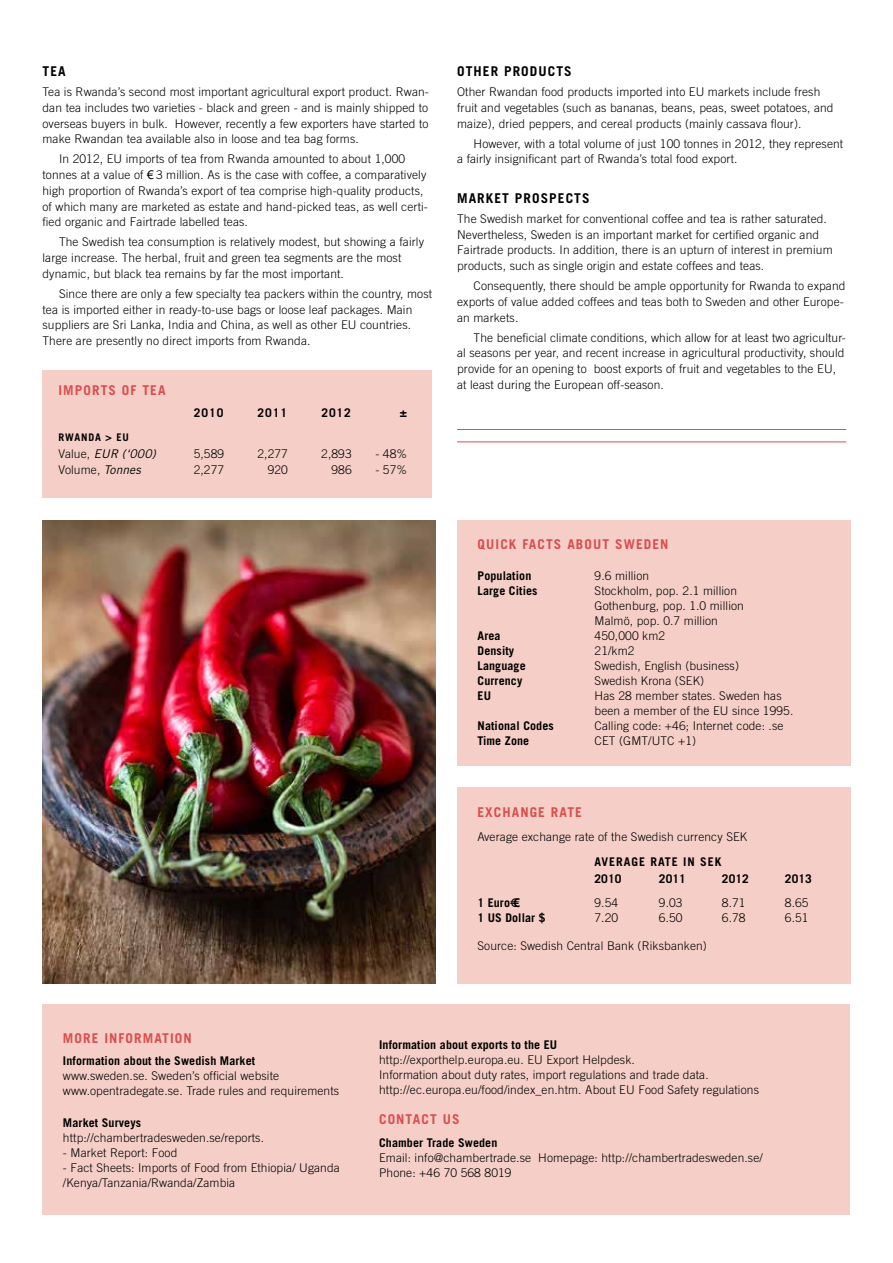
<style>
.page{position:relative;width:893px;height:1263px;background:#fff}
.page>*{position:absolute;margin:0;border:0;box-sizing:border-box;transform-origin:0 0}
.t1{font:700 13.5px "Trade Gothic";letter-spacing:.08em;color:#da4e4e}
.t2{font:700 13.5px "Trade Gothic";letter-spacing:.08em;color:#000}
.t3{font:300 12px/15.8px "Trade Gothic";letter-spacing:.01em;color:#000}
.t4{font:700 12px "Trade Gothic";letter-spacing:.01em;color:#000}
.t5{font:700 12px/16.5px "Trade Gothic";letter-spacing:.08em;color:#000}
.t6{font:italic 12px "Trade Gothic";letter-spacing:.01em;color:#000}
.t7{font:700 10.5px "Trade Gothic";color:#000}
.s1{font-family:"Arial";font-weight:400}
.s2{font-weight:300;font-style:normal}
.s3{font-weight:400;font-style:italic}
.s4{font-family:"Arial"}
</style>
<div class="page">
<div style="left:457px;top:521px;width:393px;height:245px;background:#f5cfc7"></div>
<div style="left:457px;top:787px;width:393px;height:196px;background:#f5cfc7"></div>
<div style="left:43px;top:1005px;width:807px;height:210px;background:#f5cfc7"></div>
<hr style="left:457px;top:429px;width:389px;height:1px;background:#da4e4e">
<hr style="left:457px;top:441px;width:389px;height:1px;background:#da4e4e">
<img style="left:43px;top:521px;width:393px;height:462px">
<div style="left:43px;top:370px;width:389px;height:127px;background:#f5cfc7"></div>
<p class="t2" style="left:43px;top:63px;width:25px">TE A</p>
<p class="t3" style="left:43px;top:84px;width:388px;text-align:justify">Tea is Rwanda’s second most important agricultural export product. Rwan&shy;dan tea includes two varieties - black and green - and is mainly shipped to overseas buyers in bulk. However, recently a few exporters have started to make Rwandan tea available also in loose and tea bag forms.</p>
<p class="t3" style="left:43px;top:151px;width:387px;text-indent:16px">In 2012, EU imports of tea from Rwanda amounted to about 1,000 tonnes at a value of <span class="s1">€</span> 3 million. As is the case with coffee, a comparatively high proportion of Rwanda’s export of tea comprise high-quality products, of which many are marketed as estate and hand-picked teas, as well certi&shy;fied organic and Fairtrade labelled teas.</p>
<p class="t3" style="left:43px;top:234px;width:383px;text-indent:16px">The Swedish tea consumption is relatively modest, but showing a fairly large increase. The herbal, fruit and green tea segments are the most dynamic, but black tea remains by far the most important.</p>
<p class="t3" style="left:43px;top:286px;width:391px;text-indent:16px">Since there are only a few specialty tea packers within the country, most tea is imported either in ready-to-use bags or loose leaf packages. Main suppliers are Sri Lanka, India and China, as well as other EU countries.<br>There are presently no direct imports from Rwanda.</p>
<p class="t1" style="left:58px;top:382px;width:9px">IMPORT</p>
<p class="t1" style="left:108px;top:382px;width:59px">S OF TEA</p>
<p class="t4" style="left:194px;top:405px;width:31px">2010</p>
<p class="t4" style="left:258px;top:405px;width:31px">2011</p>
<p class="t4" style="left:321px;top:405px;width:31px">2012</p>
<p class="t4" style="left:400px;top:405px;width:9px">±</p>
<p class="t7" style="left:58px;top:431px;width:72px">RWANDA &gt; EU</p>
<p class="t6" style="left:58px;top:446px;width:99px"><span class="s2">Value,</span> EUR (‘000)</p>
<p class="t3" style="left:194px;top:445px;width:32px">5,589</p>
<p class="t3" style="left:257px;top:445px;width:32px">2,277</p>
<p class="t3" style="left:321px;top:445px;width:32px">2,893</p>
<p class="t3" style="left:375px;top:445px;width:33px">- 48%</p>
<p class="t3" style="left:58px;top:462px;width:84px">Volume, <span class="s3">Tonnes</span></p>
<p class="t3" style="left:194px;top:462px;width:32px">2,277</p>
<p class="t3" style="left:268px;top:462px;width:22px">920</p>
<p class="t3" style="left:332px;top:462px;width:22px">986</p>
<p class="t3" style="left:375px;top:462px;width:33px">- 57%</p>
<p class="t2" style="left:457px;top:63px;width:10px">OTHER</p>
<p class="t2" style="left:504px;top:63px;width:9px">PROD</p>
<p class="t2" style="left:538px;top:63px;width:35px">UCTS</p>
<p class="t3" style="left:457px;top:84px;width:378px">Other Rwandan food products imported into EU markets include fresh fruit and vegetables (such as bananas, beans, peas, sweet potatoes, and maize), dried peppers, and cereal products (mainly cassava flour).</p>
<p class="t3" style="left:457px;top:135px;width:388px;text-indent:16px">However, with a total volume of just 100 tonnes in 2012, they represent a fairly insignificant part of Rwanda’s total food export.</p>
<p class="t2" style="left:457px;top:190px;width:29px">MARKET</p>
<p class="t2" style="left:515px;top:190px;width:9px">PRO</p>
<p class="t2" style="left:541px;top:190px;width:50px">SPECTS</p>
<p class="t3" style="left:457px;top:211px;width:377px">The Swedish market for conventional coffee and tea is rather saturated.<br>Nevertheless, Sweden is an important market for certified organic and Fairtrade products. In addition, there is an upturn of interest in premium products, such as single origin and estate coffees and teas.</p>
<p class="t3" style="left:457px;top:278px;width:390px;text-indent:16px">Consequently, there should be ample opportunity for Rwanda to expand exports of value added coffees and teas both to Sweden and other Europe&shy;an markets.</p>
<p class="t3" style="left:457px;top:329px;width:390px;text-indent:16px">The beneficial climate conditions, which allow for at least two agricultur&shy;al seasons per year, and recent increase in agricultural productivity, should provide for an opening to boost exports of fruit and vegetables to the EU, at least during the European off-season.</p>
<p class="t1" style="left:478px;top:536px;width:191px">Quick Facts about Sweden</p>
<p class="t4" style="left:478px;top:569px;width:55px">Population</p>
<p class="t3" style="left:595px;top:568px;width:56px">9.6 million</p>
<p class="t4" style="left:478px;top:584px;width:61px">Large Cities</p>
<p class="t3" style="left:595px;top:583px;width:151px;line-height:15px">Stockholm, pop. 2.1 million<br>Gothenburg, pop. 1.0 million<br>Malmö, pop. 0.7 million</p>
<p class="t4" style="left:478px;top:629px;width:25px">Area</p>
<p class="t3" style="left:595px;top:628px;width:72px">450,000 km2</p>
<p class="t4" style="left:478px;top:644px;width:38px">Density</p>
<p class="t3" style="left:595px;top:643px;width:41px">21/km2</p>
<p class="t4" style="left:478px;top:659px;width:50px">Language</p>
<p class="t3" style="left:595px;top:658px;width:146px">Swedish, English (business)</p>
<p class="t4" style="left:478px;top:674px;width:46px">Currency</p>
<p class="t3" style="left:595px;top:673px;width:111px">Swedish Krona (SEK)</p>
<p class="t4" style="left:478px;top:689px;width:15px">EU</p>
<p class="t3" style="left:595px;top:688px;width:200px;line-height:15px">Has 28 member states. Sweden has been a member of the EU since 1995.</p>
<p class="t4" style="left:478px;top:719px;width:78px">National Codes</p>
<p class="t3" style="left:595px;top:718px;width:190px">Calling code: +46; Internet code: .se</p>
<p class="t4" style="left:478px;top:734px;width:53px">Time Zone</p>
<p class="t3" style="left:595px;top:733px;width:103px">CET (GMT/UTC +1)</p>
<p class="t1" style="left:477px;top:804px;width:98px">EXCHANGE RATE</p>
<p class="t3" style="left:477px;top:828px;width:271px">Average exchange rate of the Swedish currency SEK</p>
<p class="t5" style="left:594px;top:853px;width:121px">Averag e rate in SEK<br>2010</p>
<p class="t4" style="left:659px;top:871px;width:29px">2011</p>
<p class="t4" style="left:722px;top:871px;width:29px">2012</p>
<p class="t4" style="left:785px;top:871px;width:29px">2013</p>
<p class="t4" style="left:477px;top:895px;width:44px">1 Euro€<span class="s4">€</span></p>
<p class="t3" style="left:594px;top:894px;width:25px">9.54</p>
<p class="t3" style="left:659px;top:894px;width:25px">9.03</p>
<p class="t3" style="left:722px;top:894px;width:25px">8.71</p>
<p class="t3" style="left:785px;top:894px;width:25px">8.65</p>
<p class="t4" style="left:477px;top:910px;width:70px">1 US Dollar $</p>
<p class="t3" style="left:594px;top:909px;width:25px">7.20</p>
<p class="t3" style="left:659px;top:909px;width:25px">6.50</p>
<p class="t3" style="left:722px;top:909px;width:25px">6.78</p>
<p class="t3" style="left:785px;top:909px;width:25px">6.51</p>
<p class="t3" style="left:477px;top:937px;width:231px">Source: Swedish Central Bank (Riksbanken)</p>
<p class="t1" style="left:63px;top:1030px;width:128px">More Information</p>
<p class="t4" style="left:63px;top:1054px;width:194px">Information about the Swedish Market</p>
<p class="t3" style="left:63px;top:1068px;width:278px;line-height:15px">www.sweden.se. Sweden’s official website www.opentradegate.se. Trade rules and requirements</p>
<p class="t4" style="left:63px;top:1115px;width:80px">Market Surveys</p>
<p class="t3" style="left:63px;top:1129px;width:203px">http://chambertradesweden.se/reports.</p>
<p class="t3" style="left:63px;top:1144px;width:116px">- Market Report: Food</p>
<p class="t3" style="left:63px;top:1160px;width:278px;line-height:15px">- Fact Sheets: Imports of Food from Ethiopia/ Uganda /Kenya/Tanzania/Rwanda/Zambia</p>
<p class="t4" style="left:379px;top:1038px;width:180px">Information about exports to the EU</p>
<p class="t3" style="left:379px;top:1052px;width:381px;line-height:15px">http://exporthelp.europa.eu. EU Export Helpdesk.<br>Information about duty rates, import regulations and trade data. http://ec.europa.eu/food/index_en.htm. About EU Food Safety regulations</p>
<p class="t1" style="left:379px;top:1111px;width:80px">Contact Us</p>
<p class="t4" style="left:379px;top:1135px;width:120px">Chamber Trade Sweden</p>
<p class="t3" style="left:379px;top:1150px;width:385px;line-height:15px">Email: info@chambertrade.se Homepage: http://chambertradesweden.se/<br>Phone: +46 70 568 8019</p>
</div>
